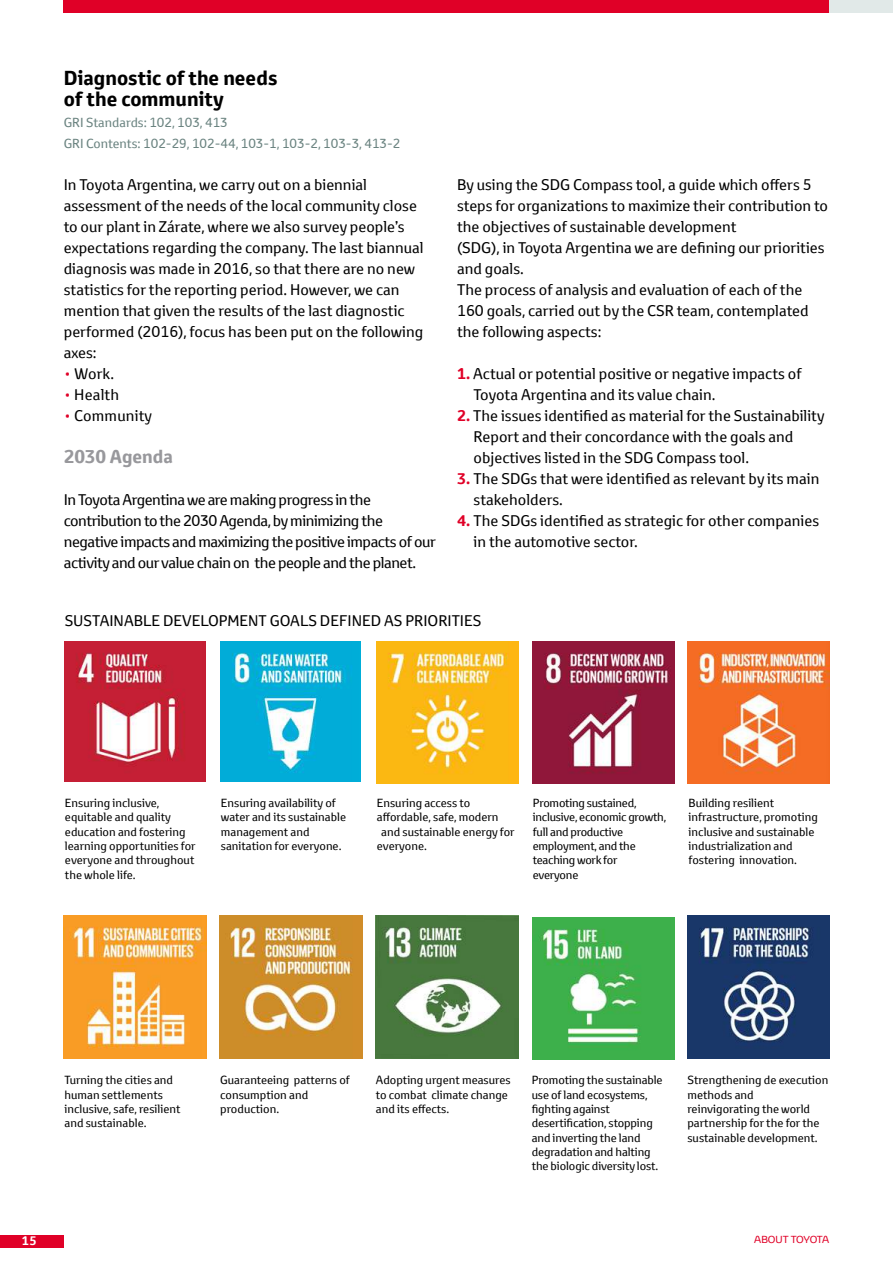
<style>
.page{position:relative;width:893px;height:1263px;background:#fff}
.page>*{position:absolute;margin:0;border:0;box-sizing:border-box;transform-origin:0 0}
.t1{font:700 19.65px/21px "Toyota Text";color:#000}
.t2{font:700 18px "Toyota Text";color:#98989c}
.t3{font:15px/21px "Toyota Text";color:#000}
.t4{font:15px/21px "Toyota Text";letter-spacing:-.03em;color:#000}
.t5{font:12.75px/21px "Toyota Text";color:#6a8380}
.t6{font:700 12px "Toyota Text";color:#fff}
.t7{font:11.4px/14.4px "Toyota Text";color:#000}
.t8{font:11.4px/14.4px "Toyota Text";letter-spacing:-.02em;color:#000}
.t9{font:9.9px "Toyota Display";letter-spacing:-.04em;color:#e00027}
.s1{color:#e00027}
.s2{font-weight:700;color:#e00027}
</style>
<div class="page">
<div style="left:827px;top:0;width:66px;height:13px;background:#e1e9e8"></div>
<div style="left:0;top:1235px;width:64px;height:13px;background:#e00027"></div>
<div style="left:64px;top:0;width:765px;height:13px;background:#e00027"></div>
<img style="left:65px;top:641px;width:140px;height:141px">
<img style="left:220px;top:641px;width:141px;height:141px">
<img style="left:376px;top:641px;width:142px;height:143px">
<img style="left:532px;top:641px;width:142px;height:143px">
<img style="left:687px;top:641px;width:143px;height:143px">
<img style="left:64px;top:916px;width:142px;height:142px">
<img style="left:220px;top:916px;width:142px;height:142px">
<img style="left:376px;top:916px;width:142px;height:142px">
<img style="left:532px;top:917px;width:143px;height:142px">
<img style="left:687px;top:916px;width:143px;height:142px">
<h1 class="t1" style="left:64px;top:68px;width:215px">Diagnostic of the needs of the community</h1>
<p class="t5" style="left:64px;top:112px;width:338px">GRI Standards: 102, 103, 413<br>GRI Contents: 102-29, 102-44, 103-1, 103-2, 103-3, 413-2</p>
<p class="t3" style="left:64px;top:174px;width:361px">In Toyota Argentina, we carry out on a biennial assessment of the needs of the local community close to our plant in Zárate, where we also survey people’s expectations regarding the company. The last biannual diagnosis was made in 2016, so that there are no new statistics for the reporting period. However, we can mention that given the results of the last diagnostic performed (2016), focus has been put on the following axes:</p>
<p class="t3" style="left:64px;top:363px;width:52px"><span class="s1">•</span> Work.</p>
<p class="t3" style="left:64px;top:384px;width:57px"><span class="s1">•</span> Health</p>
<p class="t3" style="left:64px;top:405px;width:90px"><span class="s1">•</span> Community</p>
<p class="t2" style="left:64px;top:445px;width:111px">2030 Agenda</p>
<p class="t4" style="left:64px;top:489px;width:374px">In Toyota Argentina we are making progress in the contribution to the 2030 Agenda, by minimizing the negative impacts and maximizing the positive impacts of our activity and our value chain on the people and the planet.</p>
<p class="t3" style="left:457px;top:174px;width:372px">By using the SDG Compass tool, a guide which offers 5 steps for organizations to maximize their contribution to the objectives of sustainable development<br>(SDG), in Toyota Argentina we are defining our priorities and goals.<br>The process of analysis and evaluation of each of the 160 goals, carried out by the CSR team, contemplated the following aspects:</p>
<p class="t3" style="left:474px;top:363px;width:329px;text-indent:-17px"><span class="s2">1.</span> Actual or potential positive or negative impacts of<br>Toyota Argentina and its value chain.</p>
<p class="t3" style="left:474px;top:405px;width:352px;text-indent:-17px"><span class="s2">2.</span> The issues identified as material for the Sustainability<br>Report and their concordance with the goals and objectives listed in the SDG Compass tool.</p>
<p class="t3" style="left:474px;top:468px;width:347px;text-indent:-17px"><span class="s2">3.</span> The SDGs that were identified as relevant by its main stakeholders.</p>
<p class="t3" style="left:474px;top:510px;width:347px;text-indent:-17px"><span class="s2">4.</span> The SDGs identified as strategic for other companies in the automotive sector.</p>
<p class="t3" style="left:65px;top:609px;width:418px">SUSTAINABLE DEVELOPMENT GOALS DEFINED AS PRIORITIES</p>
<p class="t7" style="left:65px;top:796px;width:132px">Ensuring inclusive, equitable and quality education and fostering learning opportunities for everyone and throughout the whole life.</p>
<p class="t7" style="left:221px;top:796px;width:127px">Ensuring availability of water and its sustainable management and sanitation for everyone.</p>
<p class="t7" style="left:377px;top:796px;width:95px">Ensuring access to</p>
<p class="t7" style="left:377px;top:810px;width:123px">affordable, safe, modern</p>
<p class="t7" style="left:381px;top:824px;width:135px">and sustainable energy for</p>
<p class="t7" style="left:377px;top:839px;width:52px">everyone.</p>
<p class="t8" style="left:533px;top:796px;width:135px">Promoting sustained, inclusive, economic growth, full and productive employment, and the teaching work for<br>everyone</p>
<p class="t7" style="left:689px;top:796px;width:131px">Building resilient infrastructure, promoting inclusive and sustainable industrialization and fostering innovation.</p>
<p class="t7" style="left:65px;top:1073px;width:118px">Turning the cities and human settlements inclusive, safe, resilient and sustainable.</p>
<p class="t7" style="left:220px;top:1073px;width:131px">Guaranteeing patterns of consumption and production.</p>
<p class="t7" style="left:376px;top:1073px;width:136px">Adopting urgent measures to combat climate change and its effects.</p>
<p class="t7" style="left:532px;top:1073px;width:133px">Promoting the sustainable use of land ecosystems, fighting against desertification, stopping and inverting the land degradation and halting the biologic diversity lost.</p>
<p class="t7" style="left:687px;top:1073px;width:142px">Strengthening de execution methods and reinvigorating the world partnership for the for the sustainable development.</p>
<p class="t6" style="left:22px;top:1233px;width:16px">15</p>
<p class="t9" style="left:754px;top:1233px;width:76px">ABOUT TOYOTA</p>
</div>
